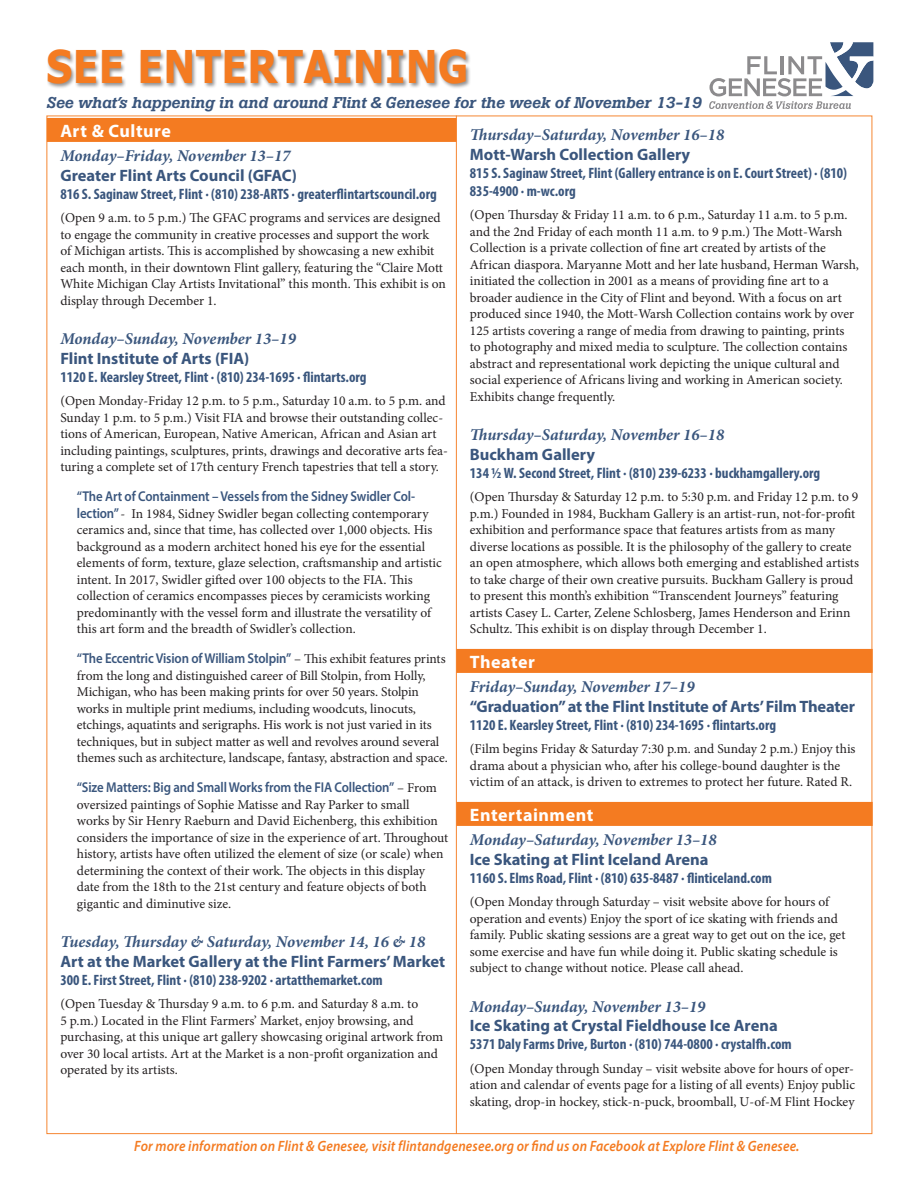
<style>
.page{position:relative;width:918px;height:1188px;background:#fff}
.page>*{position:absolute;margin:0;border:0;box-sizing:border-box;transform-origin:0 0}
.t1{font:700 45px "Tahoma";letter-spacing:.025em;color:#f47b21;scale:.9 1}
.categories_right{font:700 18px "Myriad Pro";letter-spacing:.03em;color:#fff}
.categories{font:700 18px "Myriad Pro";letter-spacing:.03em;color:#fff}
.Location{font:700 16.5px "Myriad Pro";color:#3a567d}
.date{font:italic 700 16.5px "Minion Pro";color:#3a567d}
.t2{font:italic 500 15.45px "Boton Pro";letter-spacing:-.005em;color:#3a567d;scale:1.06 1}
.phone___web{font:700 condensed 15px/18px "Myriad Pro";color:#3a567d}
.t3{font:italic 600 15px "Myriad Pro";letter-spacing:.01em;color:#f47b21;scale:.9 1}
.exhibit_descriptions{font:600 14.25px "Myriad Pro";letter-spacing:-.01em;color:#3a567d;scale:.9 1}
.description{font:13.5px/16.5px "Minion Pro";color:#231f20}
.exhibit_descriptions-2{font:13.5px/16.5px "Minion Pro";letter-spacing:-.005em;color:#231f20}
.s1{font-family:"Myriad Pro";font-weight:600;font-size:14.25px;color:#3a567d}
.s2{font-family:"Minion Pro";font-weight:400;font-size:13.5px;color:#231f20}
</style>
<div class="page">
<hr style="left:456px;top:116px;width:1px;height:1018px;background:#f58632">
<svg style="left:709px;top:42px;width:164px;height:67px"></svg>
<div style="left:47px;top:118px;width:409px;height:24px;background:#f47b21"></div>
<div style="left:456px;top:649px;width:417px;height:24px;background:#f47b21"></div>
<div style="left:456px;top:802px;width:417px;height:24px;background:#f47b21"></div>
<div style="left:47px;top:49px;width:425px;height:40px;background:#231f20;opacity:.49"></div>
<h1 class="t1" style="left:46px;top:36px;width:470px">SEE ENTERTAINING</h1>
<p class="t2" style="left:46px;top:92px;width:620px">See what’s happening in and around Flint &amp; Genesee for the week of November 13-19</p>
<p class="categories" style="left:60px;top:120px;width:112px">Art &amp; Culture</p>
<p class="date" style="left:60px;top:144px;width:232px">Monday–Friday, November 13–17</p>
<p class="Location" style="left:60px;top:165px;width:238px">Greater Flint Arts Council (GFAC)</p>
<p class="phone___web" style="left:60px;top:185px;width:378px">816 S. Saginaw Street, Flint · (810) 238-ARTS · greaterflintartscouncil.org</p>
<p class="description" style="left:60px;top:210px;width:387px">(Open 9 a.m. to 5 p.m.) The GFAC programs and services are designed to engage the community in creative processes and support the work<br>of Michigan artists. This is accomplished by showcasing a new exhibit each month, in their downtown Flint gallery, featuring the “Claire Mott White Michigan Clay Artists Invitational” this month. This exhibit is on display through December 1.</p>
<p class="date" style="left:60px;top:327px;width:237px">Monday–Sunday, November 13–19</p>
<p class="Location" style="left:60px;top:348px;width:190px">Flint Institute of Arts (FIA)</p>
<p class="phone___web" style="left:60px;top:368px;width:308px">1120 E. Kearsley Street, Flint · (810) 234-1695 · flintarts.org</p>
<p class="description" style="left:60px;top:393px;width:389px">(Open Monday-Friday 12 p.m. to 5 p.m., Saturday 10 a.m. to 5 p.m. and Sunday 1 p.m. to 5 p.m.) Visit FIA and browse their outstanding collec&shy;tions of American, European, Native American, African and Asian art including paintings, sculptures, prints, drawings and decorative arts fea&shy;turing a complete set of 17th century French tapestries that tell a story.</p>
<p class="exhibit_descriptions" style="left:77px;top:487px;width:377px">“The Art of Containment – Vessels from the Sidney Swidler Col-</p>
<p class="exhibit_descriptions-2" style="left:77px;top:505px;width:367px"><span class="s1">lection”</span> - In 1984, Sidney Swidler began collecting contemporary ceramics and, since that time, has collected over 1,000 objects. His background as a modern architect honed his eye for the essential elements of form, texture, glaze selection, craftsmanship and artistic intent. In 2017, Swidler gifted over 100 objects to the FIA. This collection of ceramics encompasses pieces by ceramicists working predominantly with the vessel form and illustrate the versatility of this art form and the breadth of Swidler’s collection.</p>
<p class="exhibit_descriptions" style="left:77px;top:649px;width:411px">“The Eccentric Vision of William Stolpin” <span class="s2">– This exhibit features prints</span></p>
<p class="exhibit_descriptions-2" style="left:77px;top:667px;width:373px">from the long and distinguished career of Bill Stolpin, from Holly, Michigan, who has been making prints for over 50 years. Stolpin works in multiple print mediums, including woodcuts, linocuts, etchings, aquatints and serigraphs. His work is not just varied in its techniques, but in subject matter as well and revolves around several themes such as architecture, landscape, fantasy, abstraction and space.</p>
<p class="exhibit_descriptions" style="left:77px;top:778px;width:401px">“Size Matters: Big and Small Works from the FIA Collection” <span class="s2">– From</span></p>
<p class="exhibit_descriptions-2" style="left:77px;top:796px;width:373px">oversized paintings of Sophie Matisse and Ray Parker to small<br>works by Sir Henry Raeburn and David Eichenberg, this exhibition considers the importance of size in the experience of art. Throughout history, artists have often utilized the element of size (or scale) when determining the context of their work. The objects in this display date from the 18th to the 21st century and feature objects of both gigantic and diminutive size.</p>
<p class="date" style="left:60px;top:930px;width:366px">Tuesday, Thursday &amp; Saturday, November 14, 16 &amp; 18</p>
<p class="Location" style="left:60px;top:951px;width:386px">Art at the Market Gallery at the Flint Farmers’ Market</p>
<p class="phone___web" style="left:60px;top:971px;width:324px">300 E. First Street, Flint · (810) 238-9202 · artatthemarket.com</p>
<p class="description" style="left:60px;top:996px;width:384px">(Open Tuesday &amp; Thursday 9 a.m. to 6 p.m. and Saturday 8 a.m. to<br>5 p.m.) Located in the Flint Farmers’ Market, enjoy browsing, and purchasing, at this unique art gallery showcasing original artwork from over 30 local artists. Art at the Market is a non-profit organization and operated by its artists.</p>
<p class="date" style="left:470px;top:123px;width:256px">Thursday–Saturday, November 16–18</p>
<p class="Location" style="left:470px;top:144px;width:222px">Mott-Warsh Collection Gallery</p>
<p class="phone___web" style="left:470px;top:164px;width:379px">815 S. Saginaw Street, Flint (Gallery entrance is on E. Court Street) · (810)<br>835-4900 · m-wc.org</p>
<p class="description" style="left:470px;top:207px;width:391px">(Open Thursday &amp; Friday 11 a.m. to 6 p.m., Saturday 11 a.m. to 5 p.m. and the 2nd Friday of each month 11 a.m. to 9 p.m.) The Mott-Warsh Collection is a private collection of fine art created by artists of the African diaspora. Maryanne Mott and her late husband, Herman Warsh, initiated the collection in 2001 as a means of providing fine art to a broader audience in the City of Flint and beyond. With a focus on art produced since 1940, the Mott-Warsh Collection contains work by over 125 artists covering a range of media from drawing to painting, prints<br>to photography and mixed media to sculpture. The collection contains abstract and representational work depicting the unique cultural and social experience of Africans living and working in American society.<br>Exhibits change frequently.</p>
<p class="date" style="left:470px;top:423px;width:256px">Thursday–Saturday, November 16–18</p>
<p class="Location" style="left:470px;top:444px;width:127px">Buckham Gallery</p>
<p class="phone___web" style="left:470px;top:464px;width:352px">134 ½ W. Second Street, Flint · (810) 239-6233 · buckhamgallery.org</p>
<p class="description" style="left:470px;top:489px;width:391px">(Open Thursday &amp; Saturday 12 p.m. to 5:30 p.m. and Friday 12 p.m. to 9 p.m.) Founded in 1984, Buckham Gallery is an artist-run, not-for-profit exhibition and performance space that features artists from as many diverse locations as possible. It is the philosophy of the gallery to create an open atmosphere, which allows both emerging and established artists to take charge of their own creative pursuits. Buckham Gallery is proud to present this month’s exhibition “Transcendent Journeys” featuring artists Casey L. Carter, Zelene Schlosberg, James Henderson and Erinn Schultz. This exhibit is on display through December 1.</p>
<p class="categories_right" style="left:470px;top:651px;width:67px">Theater</p>
<p class="date" style="left:470px;top:675px;width:226px">Friday–Sunday, November 17–19</p>
<p class="Location" style="left:470px;top:696px;width:387px">“Graduation” at the Flint Institute of Arts’ Film Theater</p>
<p class="phone___web" style="left:470px;top:716px;width:308px">1120 E. Kearsley Street, Flint · (810) 234-1695 · flintarts.org</p>
<p class="description" style="left:470px;top:741px;width:387px">(Film begins Friday &amp; Saturday 7:30 p.m. and Sunday 2 p.m.) Enjoy this drama about a physician who, after his college-bound daughter is the victim of an attack, is driven to extremes to protect her future. Rated R.</p>
<p class="categories_right" style="left:470px;top:804px;width:125px">Entertainment</p>
<p class="date" style="left:470px;top:828px;width:248px">Monday–Saturday, November 13–18</p>
<p class="Location" style="left:470px;top:849px;width:240px">Ice Skating at Flint Iceland Arena</p>
<p class="phone___web" style="left:470px;top:869px;width:303px">1160 S. Elms Road, Flint · (810) 635-8487 · flinticeland.com</p>
<p class="description" style="left:470px;top:894px;width:377px">(Open Monday through Saturday – visit website above for hours of operation and events) Enjoy the sport of ice skating with friends and family. Public skating sessions are a great way to get out on the ice, get some exercise and have fun while doing it. Public skating schedule is subject to change without notice. Please call ahead.</p>
<p class="date" style="left:470px;top:995px;width:237px">Monday–Sunday, November 13–19</p>
<p class="Location" style="left:470px;top:1015px;width:309px">Ice Skating at Crystal Fieldhouse Ice Arena</p>
<p class="phone___web" style="left:470px;top:1035px;width:323px">5371 Daly Farms Drive, Burton · (810) 744-0800 · crystalfh.com</p>
<p class="description" style="left:470px;top:1060px;width:387px;text-align:justify">(Open Monday through Sunday – visit website above for hours of oper&shy;ation and calendar of events page for a listing of all events) Enjoy public skating, drop-in hockey, stick-n-puck, broomball, U-of-M Flint Hockey</p>
<p class="t3" style="left:134px;top:1136px;width:741px">For more information on Flint &amp; Genesee, visit flintandgenesee.org or find us on Facebook at Explore Flint &amp; Genesee.</p>
</div>
